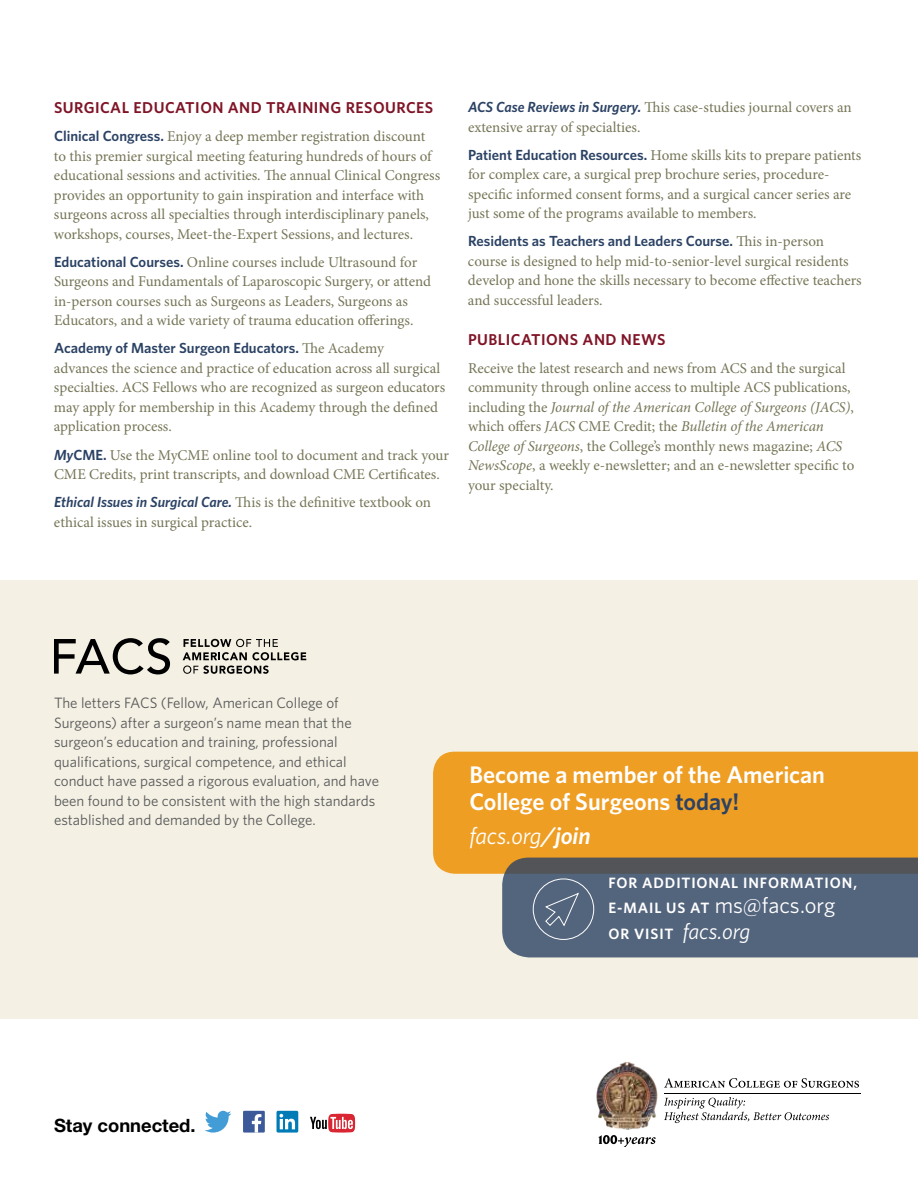
<style>
.page{position:relative;width:918px;height:1188px;background:#fff}
.page>*{position:absolute;margin:0;border:0;box-sizing:border-box;transform-origin:0 0}
.t1{font:600 24px/27px "Whitney";color:#fff}
.t2{font:italic 24px "Whitney";letter-spacing:-.01em;color:#fff}
.t3{font:700 18.45px "Helvetica Neue LT Std";color:#000}
.t4{font:600 15.75px "Whitney";letter-spacing:.03em;color:#7f1427}
.t5{font:15px/19.5px "Minion Pro";color:#767557}
.t6{font:15px/19.5px "Whitney";color:#58595b}
.t7{font:600 15px/25.5px "Whitney";letter-spacing:.06em;color:#fff}
.t8{font:600 14.7px "Whitney";color:#2b4264}
.s1{font-family:"Whitney";font-weight:600;font-size:14.7px;color:#2b4264}
.s2{font-family:"Minion Pro";font-weight:400;font-size:15px;color:#767557}
.s3{font-family:"Whitney";font-weight:600;font-style:italic;font-size:14.7px;color:#2b4264}
.s4{font-style:italic}
.s5{color:#2b4264}
.s6{font-weight:500}
.s7{font-weight:600}
.s8{font-weight:400;font-size:22.5px}
.s9{font-weight:400;font-style:italic;font-size:22.5px}
</style>
<div class="page">
<div style="left:0;top:580px;width:918px;height:438px;background:#f4f0e3"></div>
<svg style="left:54px;top:638px;width:116px;height:36px"></svg>
<svg style="left:183px;top:639px;width:123px;height:21px"></svg>
<svg style="left:183px;top:666px;width:86px;height:8px"></svg>
<div style="left:433px;top:752px;width:485px;height:122px;background:#ef9e24"></div>
<hr style="left:664px;top:1093px;width:197px;height:1px;background:#000">
<svg style="left:664px;top:1078px;width:195px;height:10px"></svg>
<svg style="left:664px;top:1097px;width:165px;height:26px"></svg>
<svg style="left:598px;top:1135px;width:58px;height:11px"></svg>
<img style="left:597px;top:1062px;width:61px;height:67px">
<svg style="left:205px;top:1111px;width:26px;height:22px"></svg>
<div style="left:243px;top:1111px;width:22px;height:22px;background:#3c5a99"></div>
<svg style="left:252px;top:1114px;width:9px;height:19px"></svg>
<svg style="left:310px;top:1114px;width:45px;height:19px"></svg>
<div style="left:277px;top:1111px;width:21px;height:22px;background:#007bb6;border-radius:2px"></div>
<svg style="left:279px;top:1114px;width:16px;height:15px"></svg>
<svg style="left:502px;top:858px;width:416px;height:99px;background:#556378"></svg>
<p class="t4" style="left:54px;top:97px;width:381px">SURGICAL EDUCATION AND TRAINING RESOURCES</p>
<p class="t5" style="left:54px;top:127px;width:388px"><span class="s1">Clinical Congress.</span> Enjoy a deep member registration discount to this premier surgical meeting featuring hundreds of hours of educational sessions and activities. The annual Clinical Congress provides an opportunity to gain inspiration and interface with surgeons across all specialties through interdisciplinary panels, workshops, courses, Meet-the-Expert Sessions, and lectures.</p>
<p class="t5" style="left:54px;top:252px;width:379px"><span class="s1">Educational Courses.</span> Online courses include Ultrasound for Surgeons and Fundamentals of Laparoscopic Surgery, or attend in-person courses such as Surgeons as Leaders, Surgeons as Educators, and a wide variety of trauma education offerings.</p>
<p class="t8" style="left:54px;top:339px;width:332px">Academy of Master Surgeon Educators. <span class="s2">The Academy</span></p>
<p class="t5" style="left:54px;top:358px;width:393px">advances the science and practice of education across all surgical specialties. ACS Fellows who are recognized as surgeon educators may apply for membership in this Academy through the defined application process.</p>
<p class="t5" style="left:54px;top:445px;width:397px"><span class="s3">My</span><span class="s1">CME.</span> Use the MyCME online tool to document and track your<br>CME Credits, print transcripts, and download CME Certificates.</p>
<p class="t5" style="left:54px;top:493px;width:379px"><span class="s3">Ethical Issues in Surgical Care.</span> This is the definitive textbook on ethical issues in surgical practice.</p>
<p class="t5" style="left:468px;top:98px;width:385px"><span class="s3">ACS Case Reviews in Surgery.</span> This case-studies journal covers an extensive array of specialties.</p>
<p class="t5" style="left:468px;top:145px;width:395px"><span class="s1">Patient Education Resources.</span> Home skills kits to prepare patients for complex care, a surgical prep brochure series, procedure&shy;specific informed consent forms, and a surgical cancer series are just some of the programs available to members.</p>
<p class="t8" style="left:468px;top:231px;width:358px">Residents as Teachers and Leaders Course. <span class="s2">This in-person</span></p>
<p class="t5" style="left:468px;top:251px;width:395px">course is designed to help mid-to-senior-level surgical residents develop and hone the skills necessary to become effective teachers and successful leaders.</p>
<p class="t4" style="left:468px;top:329px;width:199px">PUBLICATIONS AND NEWS</p>
<p class="t5" style="left:468px;top:358px;width:388px">Receive the latest research and news from ACS and the surgical community through online access to multiple ACS publications, including the <span class="s4">Journal of the American College of Surgeons (JACS)</span>, which offers <span class="s4">JACS</span> CME Credit; the <span class="s4">Bulletin of the American College of Surgeons</span>, the College’s monthly news magazine; <span class="s4">ACS NewsScope</span>, a weekly e-newsletter; and an e-newsletter specific to your specialty.</p>
<p class="t6" style="left:54px;top:693px;width:327px">The letters FACS (Fellow, American College of Surgeons) after a surgeon’s name mean that the surgeon’s education and training, professional qualifications, surgical competence, and ethical conduct have passed a rigorous evaluation, and have been found to be consistent with the high standards established and demanded by the College.</p>
<h1 class="t1" style="left:469px;top:761px;width:357px">Become a member of the American<br>College of Surgeons <span class="s5">today!</span></h1>
<h1 class="t2" style="left:469px;top:820px;width:123px">facs.org<span class="s6">/</span><span class="s7">join</span></h1>
<p class="t7" style="left:609px;top:870px;width:250px">FOR ADDITIONAL INFORMATION,</p>
<p class="t7" style="left:609px;top:895px;width:228px">E-MAIL US AT <span class="s8">ms@facs.org<br></span>OR VISIT <span class="s9">facs.org</span></p>
<p class="t3" style="left:54px;top:1114px;width:143px">Stay connected.</p>
</div>
